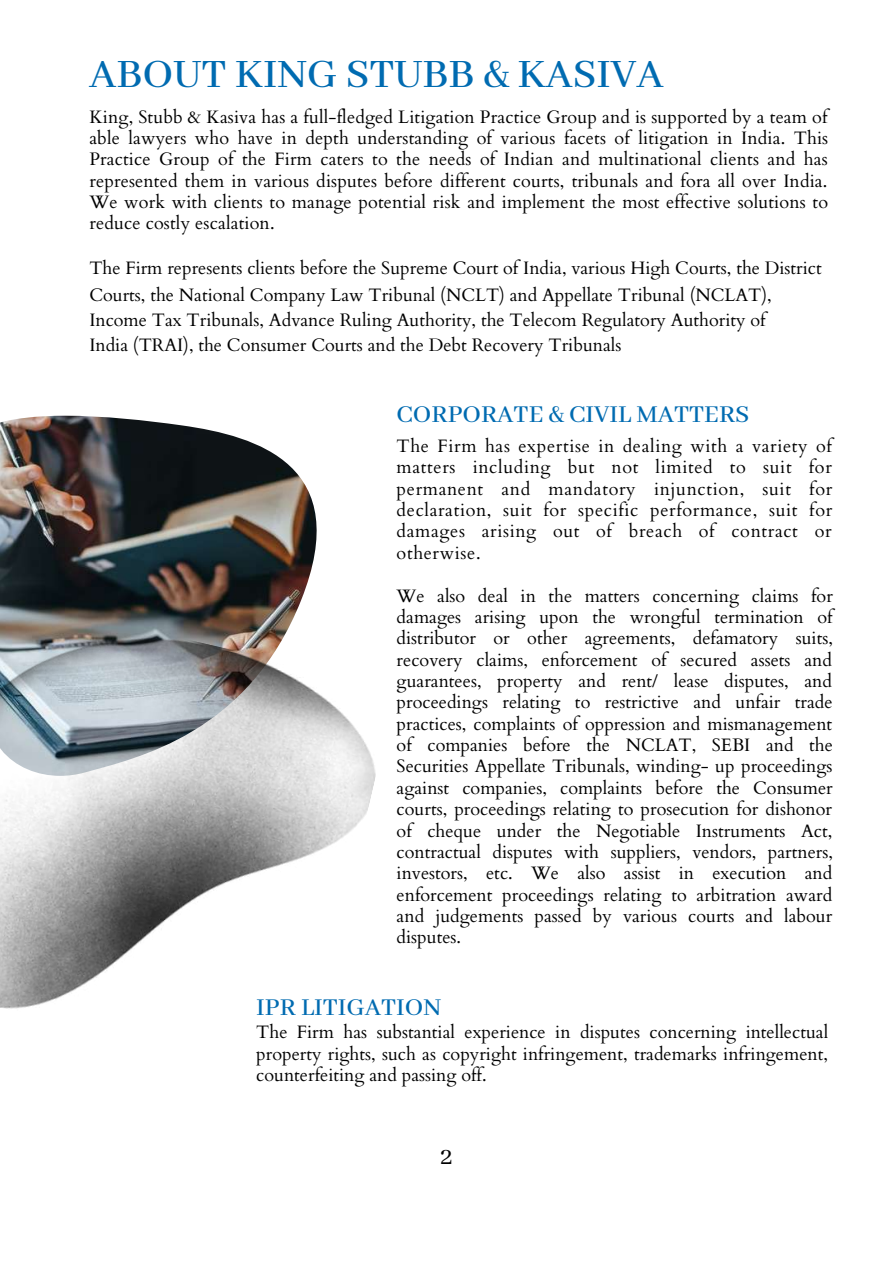
<style>
.page{position:relative;width:893px;height:1264px;background:#fff}
.page>*{position:absolute;margin:0;border:0;box-sizing:border-box;transform-origin:0 0}
.t1{font:500 45px "Abhaya Libre";color:#006bb1}
.t2{font:500 27px "Abhaya Libre";color:#006bb1}
.t3{font:27px "Abhaya Libre";color:#000}
.t4{font:18px/21.3px "Cardo";color:#000;text-align:justify}
</style>
<div class="page">
<img style="left:0;top:416px;width:317px;height:180px">
<img style="left:0;top:596px;width:376px;height:413px">
<h1 class="t1" style="left:89px;top:49px;width:576px">ABOUT KING STUBB &amp; KASIVA</h1>
<p class="t4" style="left:89px;top:106px;width:740px">King, Stubb &amp; Kasiva has a full-fledged Litigation Practice Group and is supported by a team of able lawyers who have in depth understanding of various facets of litigation in India. This Practice Group of the Firm caters to the needs of Indian and multinational clients and has represented them in various disputes before different courts, tribunals and fora all over India.<br>We work with clients to manage potential risk and implement the most effective solutions to reduce costly escalation.</p>
<p class="t4" style="left:89px;top:255px;width:733px;line-height:27px">The Firm represents clients before the Supreme Court of India, various High Courts, the District<br>Courts, the National Company Law Tribunal (NCLT) and Appellate Tribunal (NCLAT),</p>
<p class="t4" style="left:89px;top:308px;width:678px;line-height:24.8px">Income Tax Tribunals, Advance Ruling Authority, the Telecom Regulatory Authority of<br>India (TRAI), the Consumer Courts and the Debt Recovery Tribunals</p>
<h2 class="t2" style="left:396px;top:399px;width:354px">CORPORATE &amp; CIVIL MATTERS</h2>
<p class="t4" style="left:396px;top:435px;width:437px">The Firm has expertise in dealing with a variety of matters including but not limited to suit for permanent and mandatory injunction, suit for declaration, suit for specific performance, suit for damages arising out of breach of contract or otherwise.</p>
<p class="t4" style="left:396px;top:585px;width:438px">We also deal in the matters concerning claims for damages arising upon the wrongful termination of distributor or other agreements, defamatory suits, recovery claims, enforcement of secured assets and guarantees, property and rent/ lease disputes, and proceedings relating to restrictive and unfair trade practices, complaints of oppression and mismanagement of companies before the NCLAT, SEBI and the Securities Appellate Tribunals, winding- up proceedings against companies, complaints before the Consumer courts, proceedings relating to prosecution for dishonor of cheque under the Negotiable Instruments Act, contractual disputes with suppliers, vendors, partners, investors, etc. We also assist in execution and enforcement proceedings relating to arbitration award and judgements passed by various courts and labour disputes.</p>
<h2 class="t2" style="left:256px;top:992px;width:186px">IPR LITIGATION</h2>
<p class="t4" style="left:256px;top:1022px;width:573px">The Firm has substantial experience in disputes concerning intellectual property rights, such as copyright infringement, trademarks infringement, counterfeiting and passing off.</p>
<h2 class="t3" style="left:440px;top:1140px;width:14px">2</h2>
</div>
